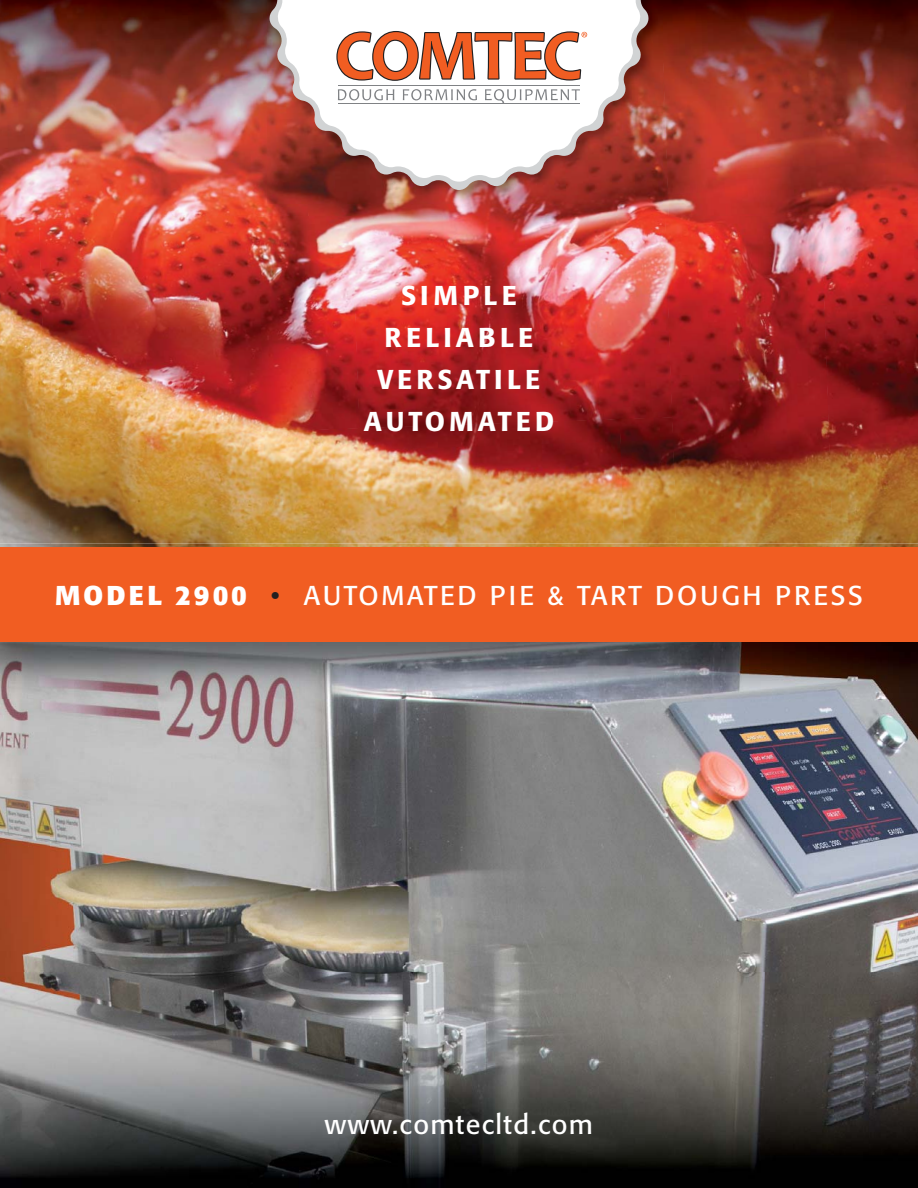
<style>
.page{position:relative;width:918px;height:1188px;background:#fff}
.page>*{position:absolute;margin:0;border:0;box-sizing:border-box;transform-origin:0 0}
.t1{font:27px "Formata";letter-spacing:.1em;color:#fff}
.t2{font:500 27px/42px "Formata";letter-spacing:.15em;color:#fff;text-align:center}
.t3{font:27px "Formata";letter-spacing:.05em;color:#fff}
.s1{font-weight:700}
.s2{color:#231f20}
</style>
<div class="page">
<img style="left:0;top:216px;width:46px;height:328px">
<img style="left:38px;top:216px;width:314px;height:223px">
<img style="left:352px;top:216px;width:313px;height:203px">
<img style="left:665px;top:216px;width:156px;height:328px">
<img style="left:821px;top:216px;width:97px;height:328px">
<img style="left:46px;top:419px;width:574px;height:125px">
<img style="left:620px;top:417px;width:57px;height:127px">
<img style="left:0;top:0;width:308px;height:216px">
<img style="left:662px;top:0;width:256px;height:216px">
<img style="left:618px;top:26px;width:51px;height:190px">
<img style="left:308px;top:204px;width:310px;height:12px">
<img style="left:267px;top:0;width:395px;height:204px">
<svg style="left:269px;top:0;width:380px;height:190px"></svg>
<svg style="left:338px;top:89px;width:56px;height:11px"></svg>
<svg style="left:403px;top:89px;width:74px;height:11px"></svg>
<svg style="left:485px;top:89px;width:95px;height:14px"></svg>
<hr style="left:338px;top:85px;width:242px;height:1px;background:#808285">
<hr style="left:338px;top:103px;width:242px;height:1px;background:#808285">
<svg style="left:336px;top:31px;width:251px;height:50px"></svg>
<img style="left:0;top:699px;width:50px;height:273px">
<img style="left:50px;top:699px;width:868px;height:273px">
<img style="left:0;top:972px;width:918px;height:216px">
<img style="left:0;top:641px;width:918px;height:58px">
<img style="left:0;top:544px;width:918px;height:3px">
<div style="left:0;top:547px;width:918px;height:94px;background:#f15d22"></div>
<p class="t2" style="left:364px;top:277px;width:192px">SIMPLE<br>RELIABLE<br>VERSATILE<br>AUTOMATED</p>
<p class="t1" style="left:55px;top:583px;width:809px"><span class="s1">MODEL 2900</span> <span class="s2">•</span> AUTOMATED PIE &amp; TART DOUGH PRESS</p>
<p class="t3" style="left:325px;top:1112px;width:270px">www.comtecltd.com</p>
</div>
